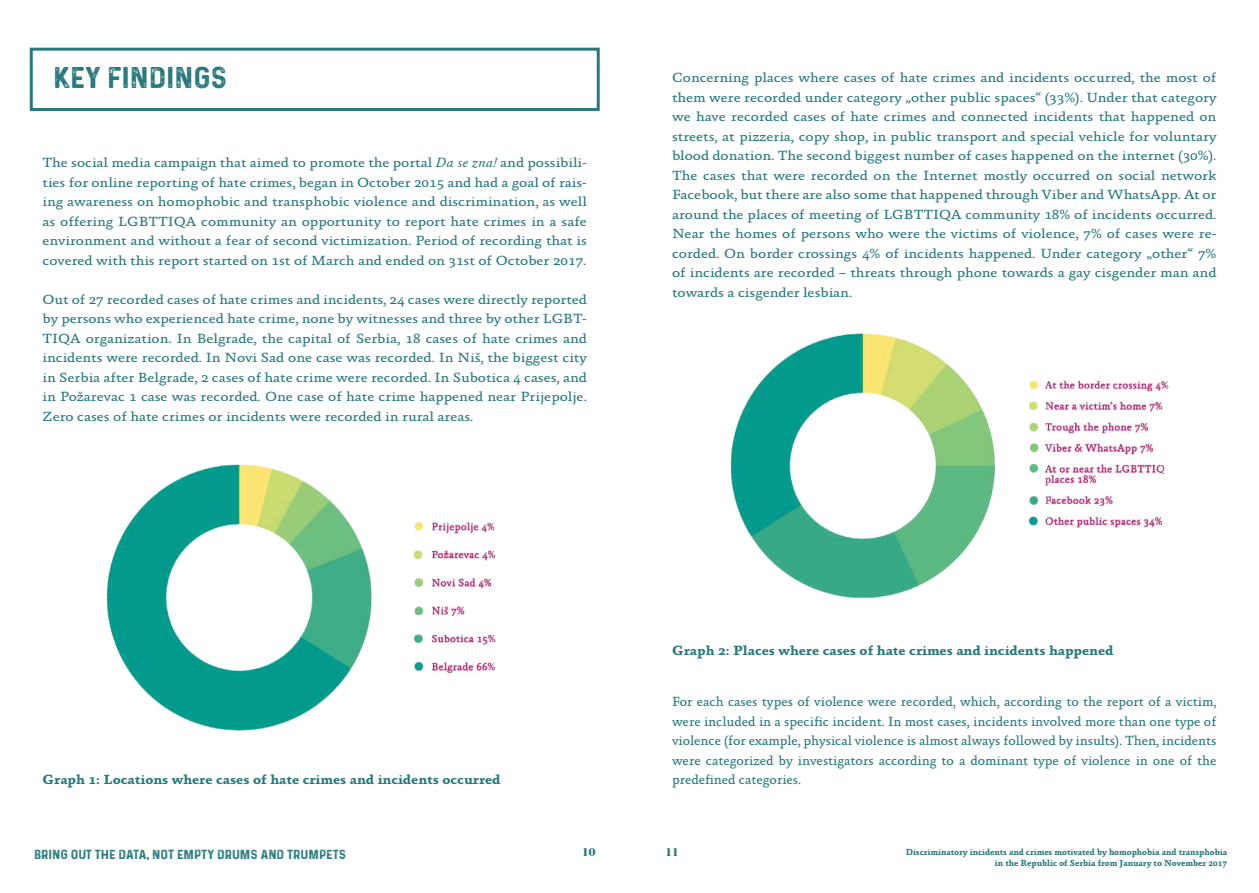
<style>
.page{position:relative;width:1259px;height:893px;background:#fff}
.page>*{position:absolute;margin:0;border:0;box-sizing:border-box;transform-origin:0 0}
.t1{font:24px "Prequel Demo";color:#28797c;scale:1.1 1}
.t2{font:13.5px/19.5px "Absara Pro";color:#28797c;text-align:justify;scale:1.1 1}
.t3{font:13.5px/19.5px "Absara Pro";color:#28797c;text-align:justify}
.t4{font:700 13.5px "Absara Pro";color:#28797c;scale:1.1 1}
.t5{font:10.5px "Prequel Demo";color:#28797c;scale:1.1 1}
.t6{font:10.5px "Stencil Std";color:#28797c}
.t7{font:700 9px/10.8px "Absara Pro";color:#28797c;text-align:right}
.s1{font-style:italic}
</style>
<div class="page">
<div style="left:30px;top:48px;width:570px;height:63px;border:3px solid #28797c"></div>
<img style="left:106px;top:464px;width:390px;height:267px">
<img style="left:730px;top:333px;width:439px;height:265px">
<h1 class="t1" style="left:53px;top:62px;width:160px">KEY FINDINGS</h1>
<p class="t2" style="left:43px;top:154px;width:496px">The social media campaign that aimed to promote the portal <span class="s1">Da se zna!</span> and possibili&shy;ties for online reporting of hate crimes, began in October 2015 and had a goal of rais&shy;ing awareness on homophobic and transphobic violence and discrimination, as well as offering LGBTTIQA community an opportunity to report hate crimes in a safe environment and without a fear of second victimization. Period of recording that is covered with this report started on 1st of March and ended on 31st of October 2017.</p>
<p class="t2" style="left:43px;top:290px;width:496px">Out of 27 recorded cases of hate crimes and incidents, 24 cases were directly reported by persons who experienced hate crime, none by witnesses and three by other LGBT-TIQA organization. In Belgrade, the capital of Serbia, 18 cases of hate crimes and incidents were recorded. In Novi Sad one case was recorded. In Niš, the biggest city in Serbia after Belgrade, 2 cases of hate crime were recorded. In Subotica 4 cases, and in Požarevac 1 case was recorded. One case of hate crime happened near Prijepolje.<br>Zero cases of hate crimes or incidents were recorded in rural areas.</p>
<p class="t2" style="left:672px;top:69px;width:496px">Concerning places where cases of hate crimes and incidents occurred, the most of them were recorded under category „other public spaces“ (33%). Under that category we have recorded cases of hate crimes and connected incidents that happened on streets, at pizzeria, copy shop, in public transport and special vehicle for voluntary blood donation. The second biggest number of cases happened on the internet (30%).<br>The cases that were recorded on the Internet mostly occurred on social network Facebook, but there are also some that happened through Viber and WhatsApp. At or around the places of meeting of LGBTTIQA community 18% of incidents occurred.<br>Near the homes of persons who were the victims of violence, 7% of cases were re&shy;corded. On border crossings 4% of incidents happened. Under category „other“ 7% of incidents are recorded – threats through phone towards a gay cisgender man and towards a cisgender lesbian.</p>
<p class="t4" style="left:43px;top:772px;width:418px">Graph 1: Locations where cases of hate crimes and incidents occurred</p>
<p class="t4" style="left:672px;top:643px;width:403px">Graph 2: Places where cases of hate crimes and incidents happened</p>
<p class="t3" style="left:672px;top:693px;width:546px">For each cases types of violence were recorded, which, according to the report of a victim, were included in a specific incident. In most cases, incidents involved more than one type of violence (for example, physical violence is almost always followed by insults). Then, incidents were categorized by investigators according to a dominant type of violence in one of the predefined categories.</p>
<p class="t6" style="left:582px;top:845px;width:15px">10</p>
<p class="t6" style="left:665px;top:845px;width:15px">11</p>
<p class="t5" style="left:34px;top:847px;width:285px">BRING OUT THE DATA, NOT EMPTY DRUMS AND TRUMPETS</p>
<p class="t7" style="left:905px;top:847px;width:323px">Discriminatory incidents and crimes motivated by homophobia and transphobia in the Republic of Serbia from January to November 2017</p>
</div>
